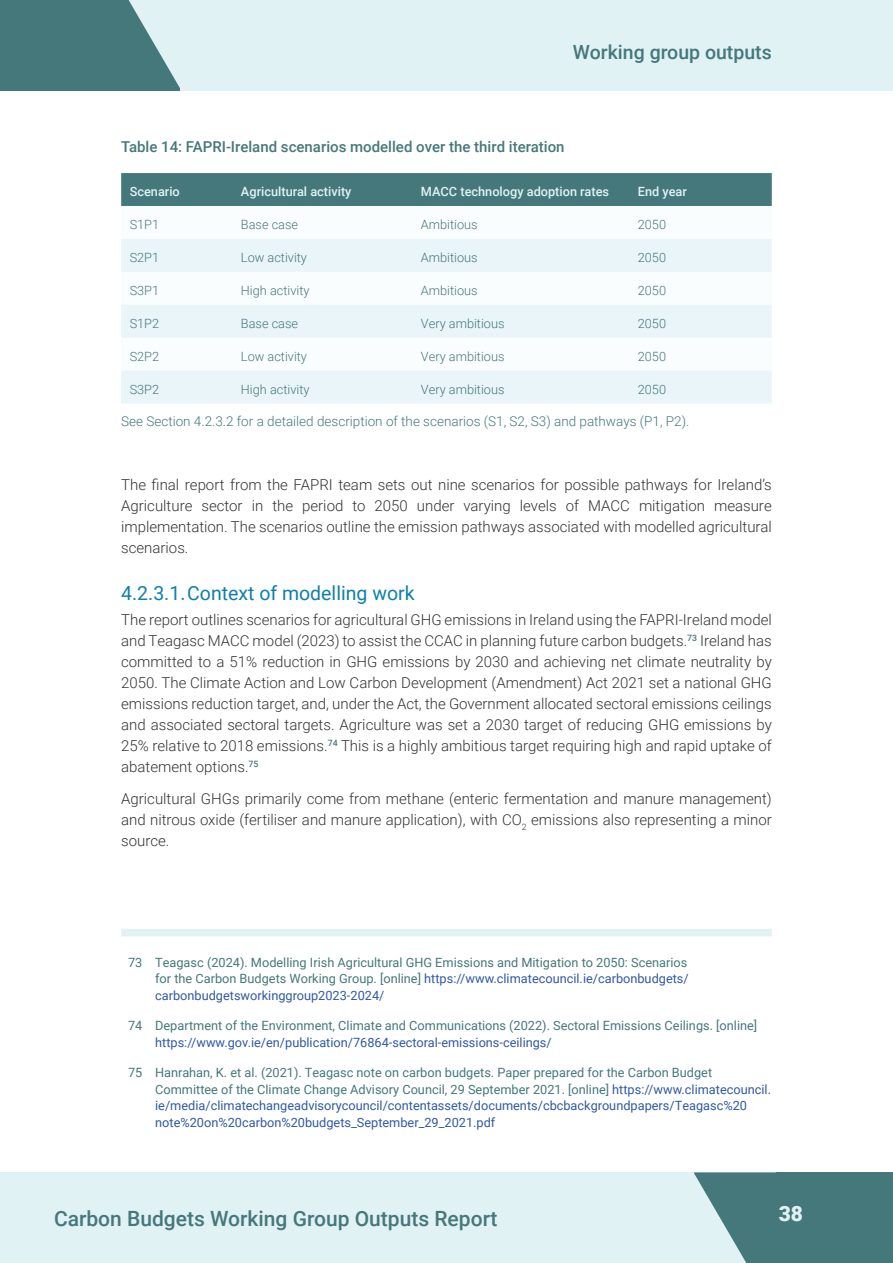
<style>
.page{position:relative;width:893px;height:1263px;background:#fff}
.page>*{position:absolute;margin:0;border:0;box-sizing:border-box;transform-origin:0 0}
.t1{font:500 21px "Roboto";color:#45787a}
.t2{font:900 21px "Roboto";color:#e1f2f5}
.t3{font:19.5px "Roboto";color:#0e80a8}
.t4{font:500 19.5px "Roboto";color:#45787a}
.t5{font:300 15px/21px "Roboto";color:#333;text-align:justify}
.Table_Caption{font:500 15px "Roboto";color:#45787a}
.Table_note_fo{font:300 13.5px "Roboto";color:#45787a}
.Footnotes{font:12.75px/16.5px "Roboto";color:#45787a;text-align:justify}
.Footnotes-2{font:12.75px/16.5px "Roboto";color:#3059a5}
.Table_text{font:300 12.75px "Roboto";color:#45787a}
.Table_head{font:500 12.75px "Roboto";color:#e1f2f5}
.s1{color:#3059a5}
.s2{color:#45787a}
</style>
<div class="page">
<div style="left:0;top:1172px;width:893px;height:91px;background:#e1f2f5"></div>
<svg style="left:693px;top:1172px;width:83px;height:91px"></svg>
<div style="left:776px;top:1172px;width:117px;height:91px;background:#45787a"></div>
<div style="left:0;top:0;width:893px;height:91px;background:#45787a"></div>
<svg style="left:128px;top:0;width:52px;height:88px"></svg>
<div style="left:180px;top:0;width:713px;height:91px;background:#e1f2f5"></div>
<div style="left:121px;top:173px;width:651px;height:33px;background:#45787a"></div>
<svg style="left:121px;top:239px;width:651px;height:164px;fill:#e9f5f8"></svg>
<div style="left:121px;top:929px;width:651px;height:7px;background:#e1f2f5"></div>
<h2 class="t4" style="left:573px;top:39px;width:200px">Working group outputs</h2>
<p class="Table_Caption" style="left:121px;top:136px;width:445px">Table 14: FAPRI-Ireland scenarios modelled over the third iteration</p>
<p class="Table_head" style="left:130px;top:183px;width:52px">Scenario</p>
<p class="Table_head" style="left:241px;top:183px;width:112px">Agricultural activity</p>
<p class="Table_head" style="left:421px;top:183px;width:190px">MACC technology adoption rates</p>
<p class="Table_head" style="left:638px;top:183px;width:51px">End year</p>
<p class="Table_text" style="left:130px;top:216px;width:31px">S1P1</p>
<p class="Table_text" style="left:241px;top:216px;width:59px">Base case</p>
<p class="Table_text" style="left:421px;top:216px;width:58px">Ambitious</p>
<p class="Table_text" style="left:638px;top:216px;width:30px">2050</p>
<p class="Table_text" style="left:130px;top:249px;width:31px">S2P1</p>
<p class="Table_text" style="left:241px;top:249px;width:68px">Low activity</p>
<p class="Table_text" style="left:421px;top:249px;width:58px">Ambitious</p>
<p class="Table_text" style="left:638px;top:249px;width:30px">2050</p>
<p class="Table_text" style="left:130px;top:281px;width:31px">S3P1</p>
<p class="Table_text" style="left:241px;top:281px;width:70px">High activity</p>
<p class="Table_text" style="left:421px;top:281px;width:58px">Ambitious</p>
<p class="Table_text" style="left:638px;top:281px;width:30px">2050</p>
<p class="Table_text" style="left:130px;top:314px;width:31px">S1P2</p>
<p class="Table_text" style="left:241px;top:314px;width:59px">Base case</p>
<p class="Table_text" style="left:421px;top:314px;width:85px">Very ambitious</p>
<p class="Table_text" style="left:638px;top:314px;width:30px">2050</p>
<p class="Table_text" style="left:130px;top:347px;width:31px">S2P2</p>
<p class="Table_text" style="left:241px;top:347px;width:68px">Low activity</p>
<p class="Table_text" style="left:421px;top:347px;width:85px">Very ambitious</p>
<p class="Table_text" style="left:638px;top:347px;width:30px">2050</p>
<p class="Table_text" style="left:130px;top:380px;width:31px">S3P2</p>
<p class="Table_text" style="left:241px;top:380px;width:70px">High activity</p>
<p class="Table_text" style="left:421px;top:380px;width:85px">Very ambitious</p>
<p class="Table_text" style="left:638px;top:380px;width:30px">2050</p>
<p class="Table_note_fo" style="left:121px;top:412px;width:570px">See Section 4.2.3.2 for a detailed description of the scenarios (S1, S2, S3) and pathways (P1, P2).</p>
<p class="t5" style="left:121px;top:473px;width:652px">The final report from the FAPRI team sets out nine scenarios for possible pathways for Ireland’s Agriculture sector in the period to 2050 under varying levels of MACC mitigation measure implementation. The scenarios outline the emission pathways associated with modelled agricultural scenarios.</p>
<p class="t3" style="left:121px;top:579px;width:295px">4.2.3.1.Context of modelling work</p>
<p class="t5" style="left:121px;top:609px;width:652px">The report outlines scenarios for agricultural GHG emissions in Ireland using the FAPRI-Ireland model and Teagasc MACC model (2023) to assist the CCAC in planning future carbon budgets.<sup>73</sup> Ireland has committed to a 51% reduction in GHG emissions by 2030 and achieving net climate neutrality by 2050. The Climate Action and Low Carbon Development (Amendment) Act 2021 set a national GHG emissions reduction target, and, under the Act, the Government allocated sectoral emissions ceilings and associated sectoral targets. Agriculture was set a 2030 target of reducing GHG emissions by 25% relative to 2018 emissions.<sup>74</sup> This is a highly ambitious target requiring high and rapid uptake of abatement options.<sup>75</sup></p>
<p class="t5" style="left:121px;top:788px;width:652px">Agricultural GHGs primarily come from methane (enteric fermentation and manure management) and nitrous oxide (fertiliser and manure application), with CO<sub>2</sub> emissions also representing a minor source.</p>
<p class="Footnotes" style="left:155px;top:953px;width:535px;text-indent:-27px">73 Teagasc (2024). Modelling Irish Agricultural GHG Emissions and Mitigation to 2050: Scenarios for the Carbon Budgets Working Group. [online] <span class="s1">https://www.climatecouncil.ie/carbonbudgets/ carbonbudgetsworkinggroup2023-2024/</span></p>
<p class="Footnotes" style="left:155px;top:1017px;width:604px;text-indent:-27px">74 Department of the Environment, Climate and Communications (2022). Sectoral Emissions Ceilings. [online] <span class="s1">https://www.gov.ie/en/publication/76864-sectoral-emissions-ceilings/</span></p>
<p class="Footnotes-2" style="left:155px;top:1064px;width:617px;text-indent:-27px"><span class="s2">75 Hanrahan, K. et al. (2021). Teagasc note on carbon budgets. Paper prepared for the Carbon Budget Committee of the Climate Change Advisory Council, 29 September 2021. [online]</span> https://www.climatecouncil. ie/media/climatechangeadvisorycouncil/contentassets/documents/cbcbackgroundpapers/Teagasc%20 note%20on%20carbon%20budgets_September_29_2021.pdf</p>
<h1 class="t1" style="left:54px;top:1204px;width:445px">Carbon Budgets Working Group Outputs Report</h1>
<h1 class="t2" style="left:779px;top:1199px;width:26px">38</h1>
</div>
